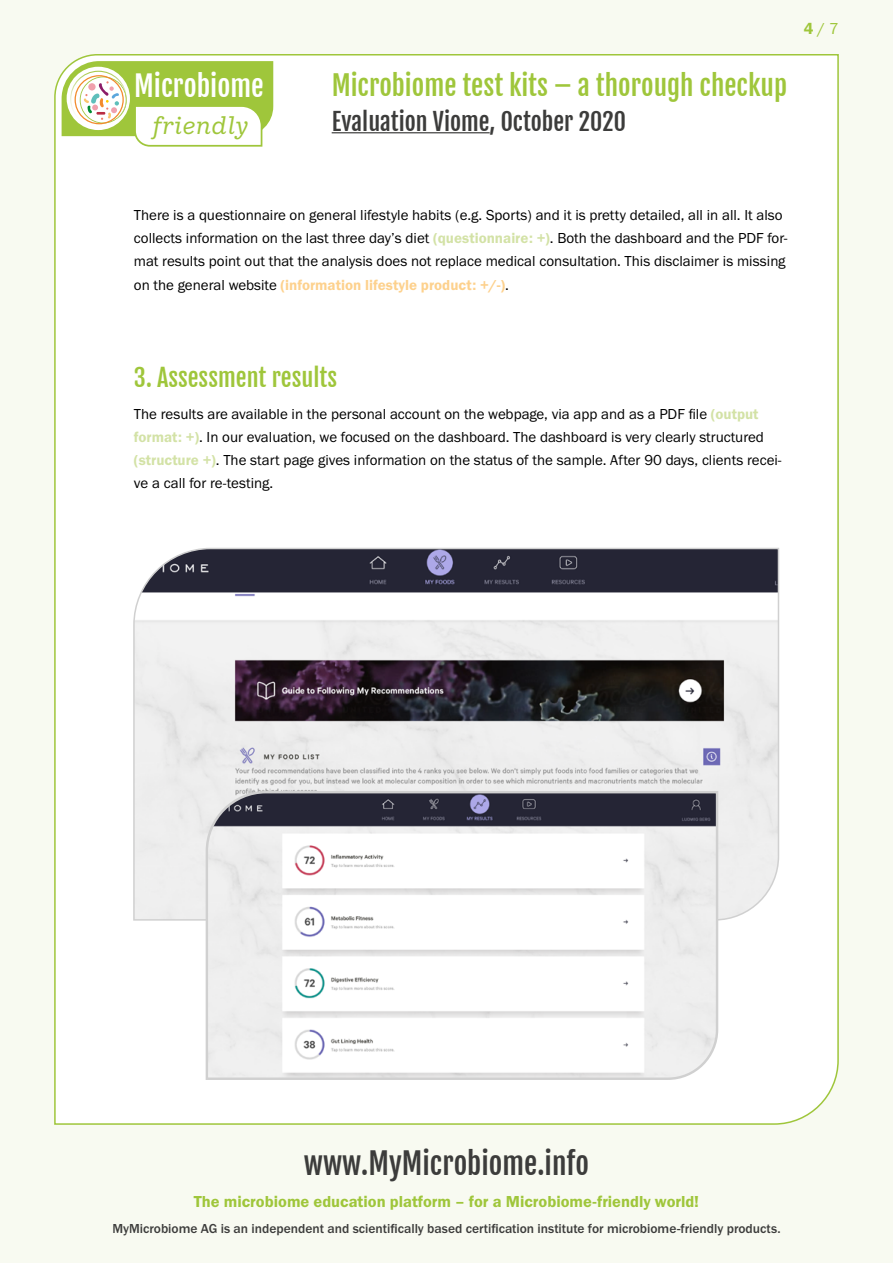
<style>
.page{position:relative;width:893px;height:1263px;background:#f8faf1}
.page>*{position:absolute;margin:0;border:0;box-sizing:border-box;transform-origin:0 0}
.t1{font:29.25px "Fjalla One";color:#3c3c3b}
.t2{font:28.05px "Fjalla One";color:#fff}
.t3{font:27px "Fjalla One";color:#9fc63b}
.t4{font:italic 24.45px "Ivy Style TW";color:#9fc63b}
.t5{font:24px "Fjalla One";color:#9fc63b}
.t6{font:23.85px "Fjalla One";color:#3c3c3b}
.t7{font:16.5px "Franklin Gothic URW Dem";color:#9fc63b}
.t8{font:16.5px "Franklin Gothic URW Boo";color:#9fc63b}
.t9{font:15px/23.2px "Franklin Gothic URW Boo";color:#000}
.t10{font:15px "Franklin Gothic URW Dem";color:#fdd18d}
.t11{font:500 13.5px "Franklin Gothic URW";color:#3c3c3b}
.s1{font-family:"Franklin Gothic URW Dem"}
.s2{font-family:"Franklin Gothic URW Dem";color:#d3e2a6}
.s3{font-family:"Franklin Gothic URW Boo";color:#000}
</style>
<div class="page">
<div style="left:54px;top:54px;width:785px;height:1071px;background:#fff"></div>
<svg style="left:62px;top:61px;width:211px;height:87px"></svg>
<hr style="left:332px;top:132px;width:158px;height:1px;background:#3c3c3b">
<svg style="left:132px;top:547px;width:648px;height:374px"></svg>
<svg style="left:204px;top:790px;width:515px;height:291px"></svg>
<h2 class="t2" style="left:134px;top:68px;width:131px">Microbiome</h2>
<h3 class="t4" style="left:151px;top:107px;width:98px">friendly</h3>
<h3 class="t3" style="left:332px;top:69px;width:457px">Microbiome test kits – a thorough checkup</h3>
<h3 class="t6" style="left:332px;top:107px;width:296px">Evaluation Viome, October 2020</h3>
<p class="t8" style="left:804px;top:19px;width:37px"><span class="s1">4</span> / 7</p>
<p class="t9" style="left:134px;top:203px;width:655px">There is a questionnaire on general lifestyle habits (e.g. Sports) and it is pretty detailed, all in all. It also collects information on the last three day’s diet <span class="s2">(questionnaire: +)</span>. Both the dashboard and the PDF for&shy;mat results point out that the analysis does not replace medical consultation. This disclaimer is missing</p>
<p class="t10" style="left:134px;top:275px;width:376px"><span class="s3">on the general website</span> (information lifestyle product: +/-)<span class="s3">.</span></p>
<h3 class="t5" style="left:134px;top:363px;width:205px">3. Assessment results</h3>
<p class="t9" style="left:134px;top:402px;width:649px">The results are available in the personal account on the webpage, via app and as a PDF file <span class="s2">(output format: +)</span>. In our evaluation, we focused on the dashboard. The dashboard is very clearly structured <span class="s2">(structure +)</span>. The start page gives information on the status of the sample. After 90 days, clients recei&shy;ve a call for re-testing.</p>
<h1 class="t1" style="left:304px;top:1145px;width:287px">www.MyMicrobiome.info</h1>
<p class="t7" style="left:194px;top:1191px;width:507px">The microbiome education platform – for a Microbiome-friendly world!</p>
<p class="t11" style="left:112px;top:1220px;width:670px">MyMicrobiome AG is an independent and scientifically based certification institute for microbiome-friendly products.</p>
</div>
